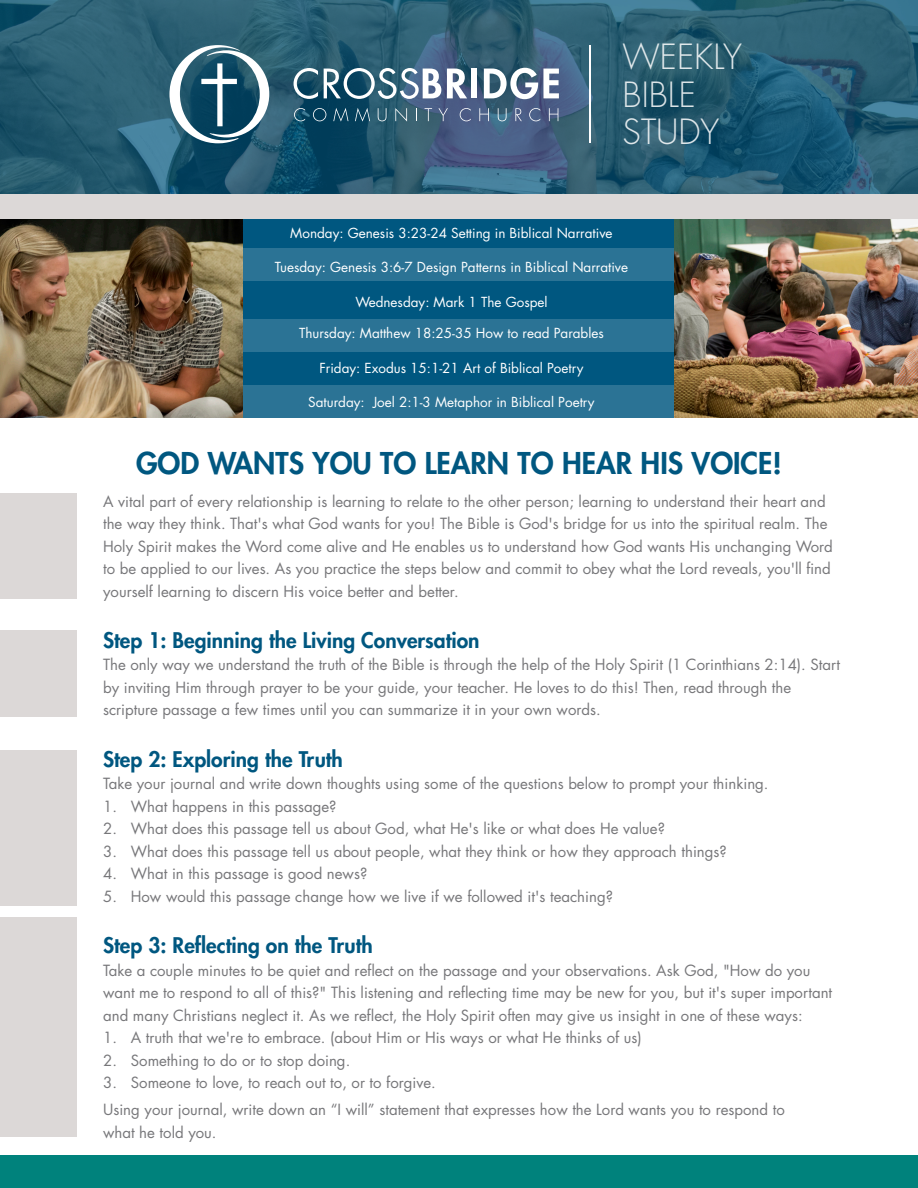
<style>
.page{position:relative;width:918px;height:1188px;background:#fff}
.page>*{position:absolute;margin:0;border:0;box-sizing:border-box;transform-origin:0 0}
.t1{font:300 33.75px/37.7px "Futura Std";color:rgb(255 255 255/.85)}
.t2{font:800 29.25px "Futura Std";color:#005780}
.t3{font:800 21px "Futura Std";color:#005780}
.t4{font:15px/22.5px "Futura Std";color:#77777a}
.t5{font:13.5px "Futura Std";color:#fff}
</style>
<div class="page">
<svg style="left:0;top:0;width:918px;height:194px;background:#295c74"></svg>
<hr style="left:589px;top:45px;width:2px;height:98px;background:#fff">
<svg style="left:294px;top:68px;width:24px;height:31px"></svg>
<svg style="left:324px;top:68px;width:117px;height:31px"></svg>
<svg style="left:447px;top:69px;width:20px;height:29px"></svg>
<div style="left:471px;top:69px;width:6px;height:29px;background:#fff"></div>
<svg style="left:484px;top:68px;width:75px;height:31px"></svg>
<svg style="left:294px;top:108px;width:11px;height:13px"></svg>
<svg style="left:313px;top:108px;width:13px;height:13px"></svg>
<svg style="left:333px;top:108px;width:15px;height:14px"></svg>
<svg style="left:355px;top:108px;width:15px;height:14px"></svg>
<svg style="left:378px;top:108px;width:9px;height:13px"></svg>
<svg style="left:395px;top:108px;width:12px;height:14px"></svg>
<svg style="left:416px;top:108px;width:1px;height:13px"></svg>
<svg style="left:425px;top:108px;width:7px;height:13px"></svg>
<svg style="left:438px;top:108px;width:10px;height:13px"></svg>
<svg style="left:460px;top:108px;width:11px;height:13px"></svg>
<svg style="left:479px;top:108px;width:10px;height:13px"></svg>
<svg style="left:498px;top:108px;width:9px;height:13px"></svg>
<svg style="left:515px;top:108px;width:7px;height:13px"></svg>
<svg style="left:529px;top:108px;width:11px;height:13px"></svg>
<svg style="left:549px;top:108px;width:9px;height:13px"></svg>
<svg style="left:169px;top:45px;width:100px;height:98px"></svg>
<div style="left:240px;top:212px;width:434px;height:205px;background:#005780"></div>
<div style="left:240px;top:248px;width:434px;height:33px;background:#2b7395"></div>
<div style="left:240px;top:319px;width:434px;height:33px;background:#2b7395"></div>
<div style="left:240px;top:385px;width:434px;height:33px;background:#2b7395"></div>
<img style="left:674px;top:219px;width:244px;height:198px">
<img style="left:0;top:219px;width:242px;height:198px">
<div style="left:0;top:194px;width:918px;height:25px;background:#dcd8d7"></div>
<div style="left:0;top:1155px;width:918px;height:33px;background:#00827c"></div>
<div style="left:0;top:493px;width:77px;height:106px;background:#dcd8d7"></div>
<div style="left:0;top:630px;width:77px;height:87px;background:#dcd8d7"></div>
<div style="left:0;top:750px;width:77px;height:156px;background:#dcd8d7"></div>
<div style="left:0;top:918px;width:77px;height:219px;background:#dcd8d7"></div>
<h1 class="t1" style="left:623px;top:39px;width:121px">WEEKLY<br>BIBLE<br>STUDY</h1>
<p class="t5" style="left:290px;top:224px;width:324px">Monday: Genesis 3:23-24 Setting in Biblical Narrative</p>
<p class="t5" style="left:275px;top:259px;width:355px">Tuesday: Genesis 3:6-7 Design Patterns in Biblical Narrative</p>
<p class="t5" style="left:355px;top:293px;width:194px">Wednesday: Mark 1 The Gospel</p>
<p class="t5" style="left:299px;top:325px;width:306px">Thursday: Matthew 18:25-35 How to read Parables</p>
<p class="t5" style="left:319px;top:359px;width:266px">Friday: Exodus 15:1-21 Art of Biblical Poetry</p>
<p class="t5" style="left:308px;top:394px;width:288px">Saturday: Joel 2:1-3 Metaphor in Biblical Poetry</p>
<h2 class="t2" style="left:136px;top:445px;width:647px">GOD WANTS YOU TO LEARN TO HEAR HIS VOICE!</h2>
<p class="t4" style="left:103px;top:490px;width:731px">A vital part of every relationship is learning to relate to the other person; learning to understand their heart and the way they think. That's what God wants for you! The Bible is God's bridge for us into the spiritual realm. The Holy Spirit makes the Word come alive and He enables us to understand how God wants His unchanging Word to be applied to our lives. As you practice the steps below and commit to obey what the Lord reveals, you'll find yourself learning to discern His voice better and better.</p>
<h3 class="t3" style="left:103px;top:627px;width:378px">Step 1: Beginning the Living Conversation</h3>
<p class="t4" style="left:103px;top:654px;width:738px">The only way we understand the truth of the Bible is through the help of the Holy Spirit (1 Corinthians 2:14). Start by inviting Him through prayer to be your guide, your teacher. He loves to do this! Then, read through the scripture passage a few times until you can summarize it in your own words.</p>
<h3 class="t3" style="left:103px;top:746px;width:241px">Step 2: Exploring the Truth</h3>
<p class="t4" style="left:103px;top:773px;width:667px">Take your journal and write down thoughts using some of the questions below to prompt your thinking.</p>
<p class="t4" style="left:103px;top:795px;width:235px">1. What happens in this passage?</p>
<p class="t4" style="left:103px;top:818px;width:563px">2. What does this passage tell us about God, what He's like or what does He value?</p>
<p class="t4" style="left:103px;top:840px;width:625px">3. What does this passage tell us about people, what they think or how they approach things?</p>
<p class="t4" style="left:103px;top:863px;width:266px">4. What in this passage is good news?</p>
<p class="t4" style="left:103px;top:885px;width:511px">5. How would this passage change how we live if we followed it's teaching?</p>
<h3 class="t3" style="left:103px;top:932px;width:271px">Step 3: Reflecting on the Truth</h3>
<p class="t4" style="left:103px;top:959px;width:731px">Take a couple minutes to be quiet and reflect on the passage and your observations. Ask God, "How do you want me to respond to all of this?" This listening and reflecting time may be new for you, but it's super important and many Christians neglect it. As we reflect, the Holy Spirit often may give us insight in one of these ways:</p>
<p class="t4" style="left:103px;top:1026px;width:540px">1. A truth that we're to embrace. (about Him or His ways or what He thinks of us)</p>
<p class="t4" style="left:103px;top:1049px;width:249px">2. Something to do or to stop doing.</p>
<p class="t4" style="left:103px;top:1069px;width:683px;line-height:27px">3. Someone to love, to reach out to, or to forgive.<br>Using your journal, write down an “I will” statement that expresses how the Lord wants you to respond to</p>
<p class="t4" style="left:103px;top:1121px;width:115px">what he told you.</p>
</div>
